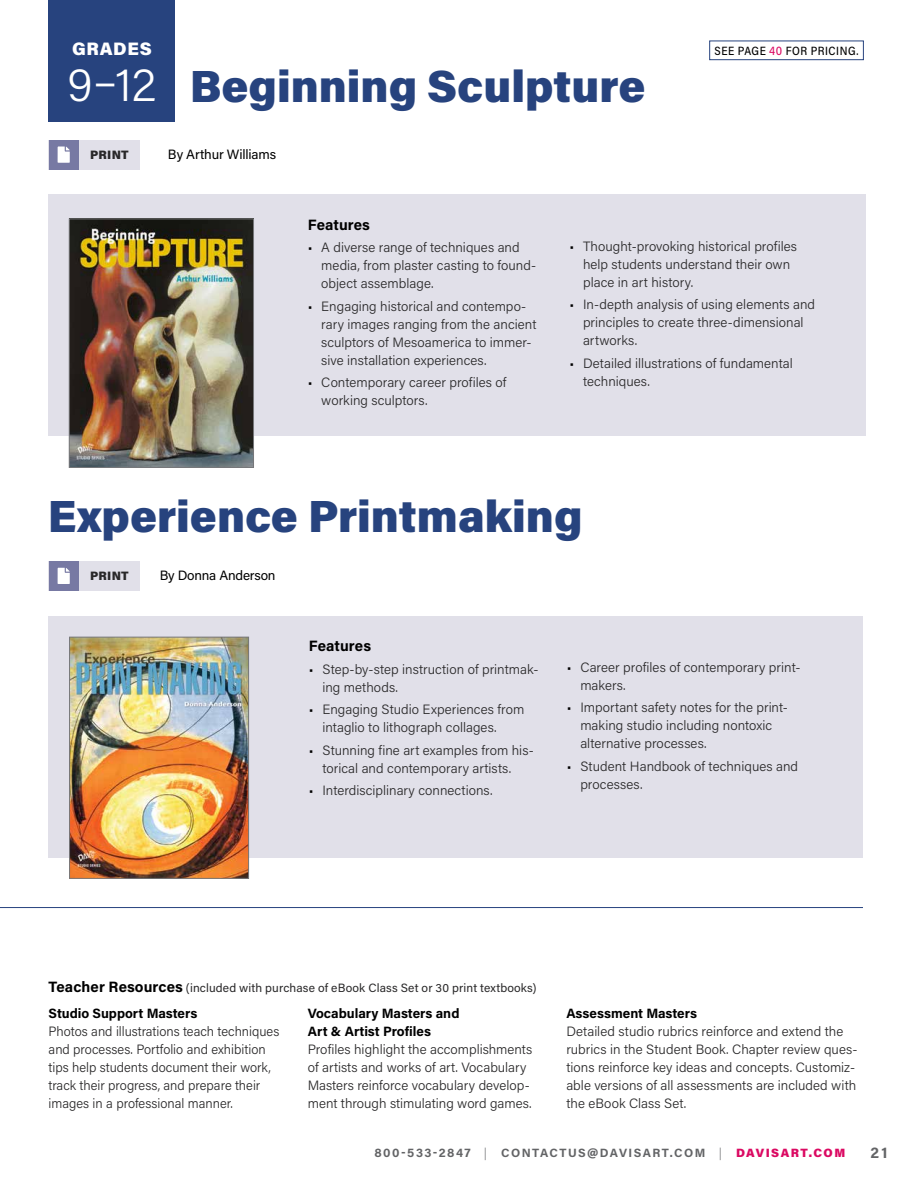
<style>
.page{position:relative;width:918px;height:1188px;background:#fff}
.page>*{position:absolute;margin:0;border:0;box-sizing:border-box;transform-origin:0 0}
.t1{font:900 45px "Acumin Pro";color:#27437e}
.t2{font:900 18px "Acumin Pro";letter-spacing:.035em;color:#fff}
.t3{font:700 15px "Acumin Pro";letter-spacing:.005em;color:#000}
.t4{font:700 15px "Acumin Pro";color:#636466}
.t5{font:300 13.5px/18px "Acumin Pro";letter-spacing:.005em;color:#292829}
.t6{font:700 13.5px/18px "Acumin Pro";color:#000}
.t7{font:13.5px "Acumin Pro";letter-spacing:-.015em;color:#000}
.t8{font:900 12.15px "Acumin Pro";letter-spacing:.015em;color:#292829}
.t9{font:12px "Acumin Pro";letter-spacing:.01em;color:#292829}
.t10{font:700 12px "Acumin Pro";letter-spacing:.12em;color:#636466}
.t11{font:500 12px "Acumin Pro Semi Cond";letter-spacing:.045em;color:#000;scale:.95 1}
.s1{font-weight:300;color:#fff}
.s2{color:#db0962}
.s3{color:#000}
.s4{font-weight:700;font-size:15px;color:#000}
.s5{font-weight:200}
.s6{font-weight:900;color:#db0962}
</style>
<div class="page">
<div style="left:49px;top:140px;width:91px;height:29px;background:#e1e0e9"></div>
<div style="left:49px;top:140px;width:30px;height:30px;background:#7779a3"></div>
<svg style="left:58px;top:146px;width:12px;height:17px"></svg>
<div style="left:49px;top:0;width:126px;height:122px;background:#27437e"></div>
<div style="left:709px;top:41px;width:155px;height:19px;border:1px solid #27437e"></div>
<hr style="left:0;top:907px;width:863px;height:1px;background:#27437e">
<div style="left:48px;top:194px;width:818px;height:242px;background:#e1e0e9"></div>
<div style="left:49px;top:616px;width:814px;height:242px;background:#e1e0e9"></div>
<img style="left:71px;top:221px;width:181px;height:245px">
<div style="left:69px;top:219px;width:185px;height:249px;border:1px solid #77787b"></div>
<img style="left:71px;top:639px;width:176px;height:238px">
<div style="left:69px;top:637px;width:180px;height:242px;border:1px solid #77787b"></div>
<div style="left:49px;top:561px;width:91px;height:30px;background:#e1e0e9"></div>
<div style="left:49px;top:561px;width:30px;height:30px;background:#7779a3"></div>
<svg style="left:58px;top:568px;width:12px;height:16px"></svg>
<h2 class="t2" style="left:72px;top:36px;width:81px">GRADES</h2>
<h1 class="t1" style="left:67px;top:54px;width:580px"><span class="s1">9–12</span> Beginning Sculpture</h1>
<p class="t8" style="left:90px;top:146px;width:40px">PRINT</p>
<p class="t7" style="left:168px;top:145px;width:110px">By Arthur Williams</p>
<p class="t11" style="left:715px;top:42px;width:153px">SEE PAGE <span class="s2">40</span> FOR PRICING.</p>
<p class="t3" style="left:308px;top:214px;width:64px">Features</p>
<p class="t5" style="left:321px;top:238px;width:216px;text-indent:-14px"><span class="s3">•</span> A diverse range of techniques and media, from plaster casting to found&shy;object assemblage.</p>
<p class="t5" style="left:321px;top:297px;width:217px;text-indent:-13px"><span class="s3">•</span> Engaging historical and contempo&shy;rary images ranging from the ancient sculptors of Mesoamerica to immer&shy;sive installation experiences.</p>
<p class="t5" style="left:321px;top:373px;width:187px;text-indent:-14px"><span class="s3">•</span> Contemporary career profiles of working sculptors.</p>
<p class="t5" style="left:583px;top:237px;width:215px;text-indent:-14px"><span class="s3">•</span> Thought-provoking historical profiles help students understand their own place in art history.</p>
<p class="t5" style="left:583px;top:295px;width:234px;text-indent:-14px"><span class="s3">•</span> In-depth analysis of using elements and principles to create three-dimensional artworks.</p>
<p class="t5" style="left:583px;top:354px;width:211px;text-indent:-14px"><span class="s3">•</span> Detailed illustrations of fundamental techniques.</p>
<h1 class="t1" style="left:48px;top:484px;width:536px">Experience Printmaking</h1>
<p class="t8" style="left:90px;top:567px;width:40px">PRINT</p>
<p class="t7" style="left:160px;top:566px;width:117px">By Donna Anderson</p>
<p class="t3" style="left:309px;top:635px;width:64px">Features</p>
<p class="t5" style="left:322px;top:659px;width:218px;text-indent:-14px"><span class="s3">•</span> Step-by-step instruction of printmak&shy;ing methods.</p>
<p class="t5" style="left:322px;top:700px;width:204px;text-indent:-14px"><span class="s3">•</span> Engaging Studio Experiences from intaglio to lithograph collages.</p>
<p class="t5" style="left:322px;top:740px;width:213px;text-indent:-14px"><span class="s3">•</span> Stunning fine art examples from his&shy;torical and contemporary artists.</p>
<p class="t5" style="left:309px;top:781px;width:185px"><span class="s3">•</span> Interdisciplinary connections.</p>
<p class="t5" style="left:580px;top:657px;width:222px;text-indent:-14px"><span class="s3">•</span> Career profiles of contemporary print&shy;makers.</p>
<p class="t5" style="left:580px;top:698px;width:209px;text-indent:-14px"><span class="s3">•</span> Important safety notes for the print&shy;making studio including nontoxic alternative processes.</p>
<p class="t5" style="left:580px;top:757px;width:219px;text-indent:-14px"><span class="s3">•</span> Student Handbook of techniques and processes.</p>
<p class="t9" style="left:49px;top:980px;width:489px"><span class="s4">Teacher Resources</span> (included with purchase of eBook Class Set or 30 print textbooks)</p>
<p class="t6" style="left:308px;top:1004px;width:153px">Vocabulary Masters and<br>Art &amp; Artist Profiles</p>
<p class="t5" style="left:308px;top:1040px;width:226px">Profiles highlight the accomplishments of artists and works of art. Vocabulary Masters reinforce vocabulary develop&shy;ment through stimulating word games.</p>
<p class="t6" style="left:49px;top:1004px;width:150px">Studio Support Masters</p>
<p class="t5" style="left:49px;top:1022px;width:232px">Photos and illustrations teach techniques and processes. Portfolio and exhibition tips help students document their work, track their progress, and prepare their images in a professional manner.</p>
<p class="t6" style="left:566px;top:1004px;width:132px">Assessment Masters</p>
<p class="t5" style="left:566px;top:1022px;width:293px">Detailed studio rubrics reinforce and extend the rubrics in the Student Book. Chapter review ques&shy;tions reinforce key ideas and concepts. Customiz&shy;able versions of all assessments are included with the eBook Class Set.</p>
<p class="t10" style="left:374px;top:1145px;width:472px">800-533-2847 <span class="s5">|</span> CONTACTUS@DAVISART.COM <span class="s5">|</span> <span class="s6">DAVISART.COM</span></p>
<p class="t4" style="left:870px;top:1142px;width:19px">21</p>
</div>
